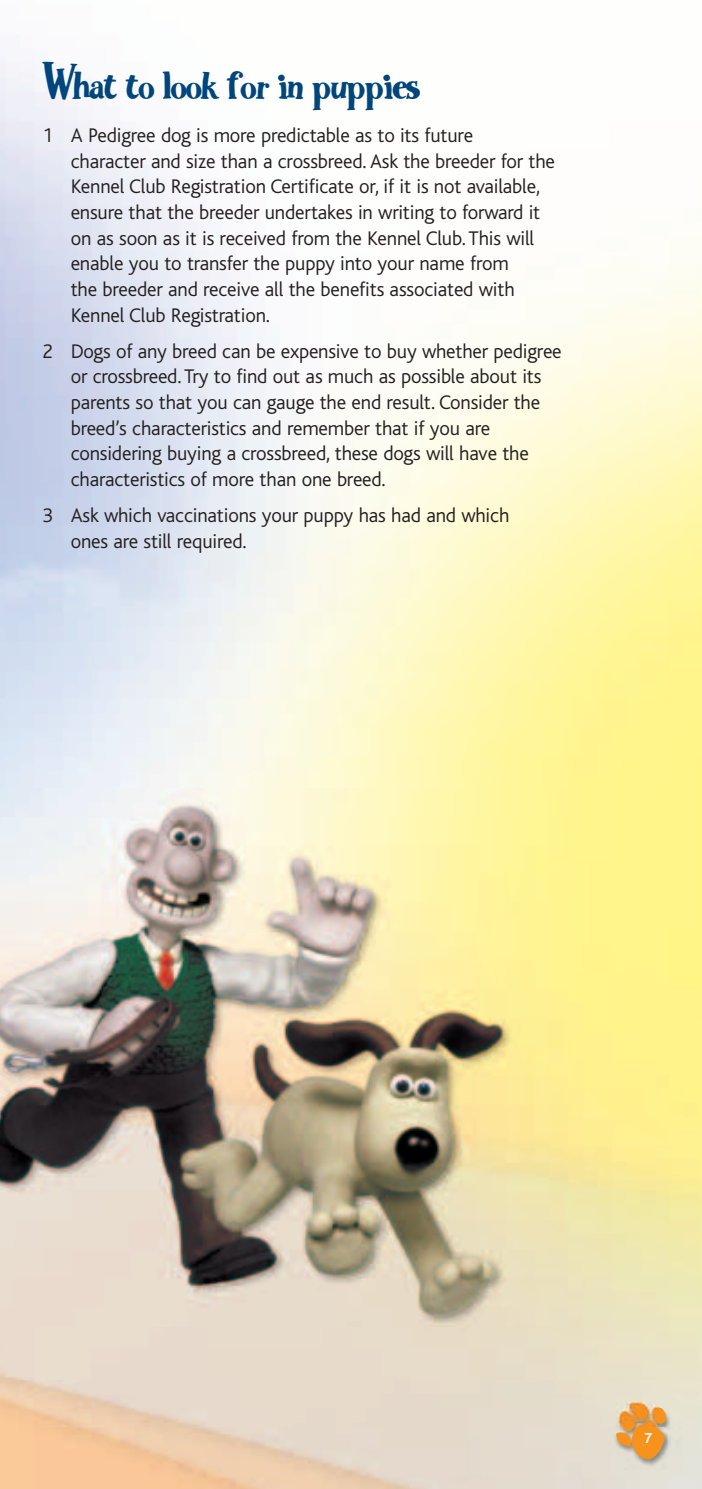
<style>
.page{position:relative;width:702px;height:1489px;background:#fff}
.page>*{position:absolute;margin:0;border:0;box-sizing:border-box;transform-origin:0 0}
.t1{font:40px "WG";letter-spacing:-.01em;color:#00467c}
.t2{font:300 20.5px/25.5px "Bliss";letter-spacing:-.01em;color:#231f20}
.t3{font:700 15px "Bliss";color:#fff}
</style>
<div class="page">
<div style="left:581px;top:1426px;width:100px;height:49px;background:#e4ddd2"></div>
<img style="left:656px;top:1380px;width:25px;height:46px">
<svg style="left:616px;top:1402px;width:50px;height:57px"></svg>
<img style="left:0;top:788px;width:567px;height:538px">
<h1 class="t1" style="left:43px;top:71px;width:379px">What to look for in puppies</h1>
<p class="t2" style="left:71px;top:124px;width:486px;text-indent:-28px">1 A Pedigree dog is more predictable as to its future<br>character and size than a crossbreed. Ask the breeder for the Kennel Club Registration Certificate or, if it is not available, ensure that the breeder undertakes in writing to forward it on as soon as it is received from the Kennel Club. This will enable you to transfer the puppy into your name from<br>the breeder and receive all the benefits associated with Kennel Club Registration.</p>
<p class="t2" style="left:71px;top:340px;width:492px;text-indent:-28px">2 Dogs of any breed can be expensive to buy whether pedigree or crossbreed. Try to find out as much as possible about its parents so that you can gauge the end result. Consider the breed’s characteristics and remember that if you are considering buying a crossbreed, these dogs will have the characteristics of more than one breed.</p>
<p class="t2" style="left:71px;top:504px;width:440px;text-indent:-28px">3 Ask which vaccinations your puppy has had and which ones are still required.</p>
<p class="t3" style="left:644px;top:1431px;width:10px">7</p>
</div>
